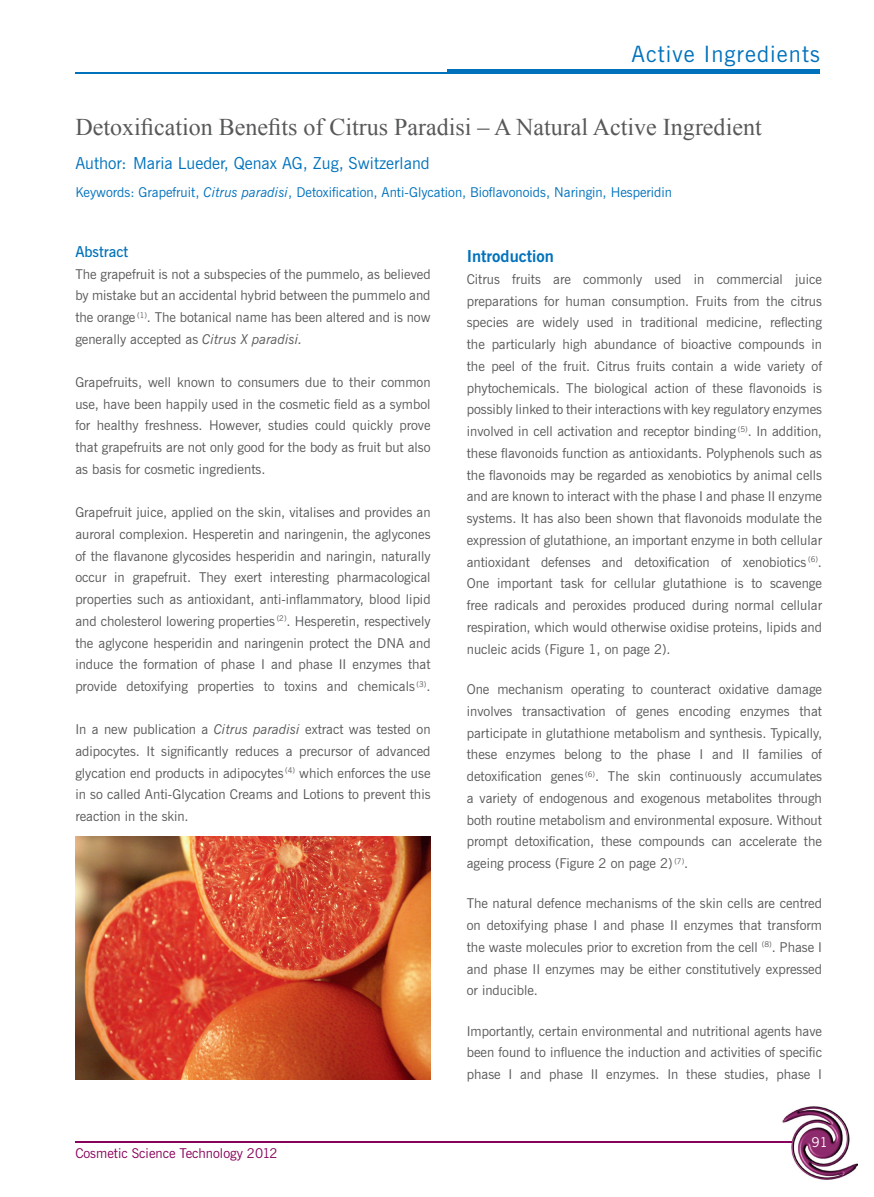
<style>
.page{position:relative;width:874px;height:1197px;background:#fff}
.page>*{position:absolute;margin:0;border:0;box-sizing:border-box;transform-origin:0 0}
.t1{font:24px "Times New Roman";color:#57585a}
.t2{font:22.5px "News Gothic BT";letter-spacing:.05em;color:#0072bc}
.t3{font:16.5px "News Gothic BT";color:#0072bc}
.t4{font:700 16.5px "News Gothic BT";color:#0072bc}
.t5{font:600 15px "News Gothic BT";color:#0072bc}
.t6{font:13.5px/21.8px "News Gothic BT";color:#57585a;text-align:justify}
.t7{font:13.5px "News Gothic BT";color:#0072bc}
.t8{font:13.5px "News Gothic BT";color:#88015c}
.t9{font:13.5px "News Gothic BT";color:#fff}
.s1{font-style:italic}
</style>
<div class="page">
<img style="left:782px;top:1106px;width:75px;height:73px">
<hr style="left:75px;top:1141px;width:716px;height:2px;background:#88015c">
<hr style="left:447px;top:69px;width:372px;height:4px;background:#0072bc">
<hr style="left:75px;top:72px;width:744px;height:1px;background:#0072bc">
<img style="left:75px;top:836px;width:355px;height:243px">
<h2 class="t2" style="left:631px;top:40px;width:190px">Active Ingredients</h2>
<h1 class="t1" style="left:75px;top:110px;width:687px">Detoxification Benefits of Citrus Paradisi – A Natural Active Ingredient</h1>
<p class="t3" style="left:75px;top:153px;width:356px">Author: Maria Lueder, Qenax AG, Zug, Switzerland</p>
<p class="t7" style="left:75px;top:184px;width:598px">Keywords: Grapefruit, <span class="s1">Citrus paradisi</span>, Detoxification, Anti-Glycation, Bioflavonoids, Naringin, Hesperidin</p>
<p class="t5" style="left:75px;top:242px;width:54px">Abstract</p>
<p class="t6" style="left:75px;top:263px;width:357px">The grapefruit is not a subspecies of the pummelo, as believed by mistake but an accidental hybrid between the pummelo and the orange <sup>(1)</sup>. The botanical name has been altered and is now generally accepted as <span class="s1">Citrus X paradisi.</span></p>
<p class="t6" style="left:75px;top:371px;width:357px">Grapefruits, well known to consumers due to their common use, have been happily used in the cosmetic field as a symbol for healthy freshness. However, studies could quickly prove that grapefruits are not only good for the body as fruit but also as basis for cosmetic ingredients.</p>
<p class="t6" style="left:75px;top:501px;width:357px">Grapefruit juice, applied on the skin, vitalises and provides an auroral complexion. Hesperetin and naringenin, the aglycones of the flavanone glycosides hesperidin and naringin, naturally occur in grapefruit. They exert interesting pharmacological properties such as antioxidant, anti-inflammatory, blood lipid and cholesterol lowering properties <sup>(2)</sup>. Hesperetin, respectively the aglycone hesperidin and naringenin protect the DNA and induce the formation of phase I and phase II enzymes that provide detoxifying properties to toxins and chemicals <sup>(3)</sup>.</p>
<p class="t6" style="left:75px;top:718px;width:357px">In a new publication a <span class="s1">Citrus paradisi</span> extract was tested on adipocytes. It significantly reduces a precursor of advanced glycation end products in adipocytes <sup>(4)</sup> which enforces the use in so called Anti-Glycation Creams and Lotions to prevent this reaction in the skin.</p>
<p class="t8" style="left:75px;top:1145px;width:204px">Cosmetic Science Technology 2012</p>
<p class="t4" style="left:466px;top:246px;width:88px">Introduction</p>
<p class="t6" style="left:466px;top:268px;width:357px">Citrus fruits are commonly used in commercial juice preparations for human consumption. Fruits from the citrus species are widely used in traditional medicine, reflecting the particularly high abundance of bioactive compounds in the peel of the fruit. Citrus fruits contain a wide variety of phytochemicals. The biological action of these flavonoids is possibly linked to their interactions with key regulatory enzymes involved in cell activation and receptor binding <sup>(5)</sup>. In addition, these flavonoids function as antioxidants. Polyphenols such as the flavonoids may be regarded as xenobiotics by animal cells and are known to interact with the phase I and phase II enzyme systems. It has also been shown that flavonoids modulate the expression of glutathione, an important enzyme in both cellular antioxidant defenses and detoxification of xenobiotics <sup>(6)</sup>.<br>One important task for cellular glutathione is to scavenge free radicals and peroxides produced during normal cellular respiration, which would otherwise oxidise proteins, lipids and nucleic acids (Figure 1, on page 2).</p>
<p class="t6" style="left:466px;top:678px;width:357px">One mechanism operating to counteract oxidative damage involves transactivation of genes encoding enzymes that participate in glutathione metabolism and synthesis. Typically, these enzymes belong to the phase I and II families of detoxification genes <sup>(6)</sup>. The skin continuously accumulates a variety of endogenous and exogenous metabolites through both routine metabolism and environmental exposure. Without prompt detoxification, these compounds can accelerate the ageing process (Figure 2 on page 2) <sup>(7)</sup>.</p>
<p class="t6" style="left:466px;top:892px;width:357px">The natural defence mechanisms of the skin cells are centred on detoxifying phase I and phase II enzymes that transform the waste molecules prior to excretion from the cell <sup>(8)</sup>. Phase I and phase II enzymes may be either constitutively expressed or inducible.</p>
<p class="t6" style="left:466px;top:1019px;width:357px">Importantly, certain environmental and nutritional agents have been found to influence the induction and activities of specific phase I and phase II enzymes. In these studies, phase I</p>
<p class="t9" style="left:811px;top:1134px;width:18px">91</p>
</div>
